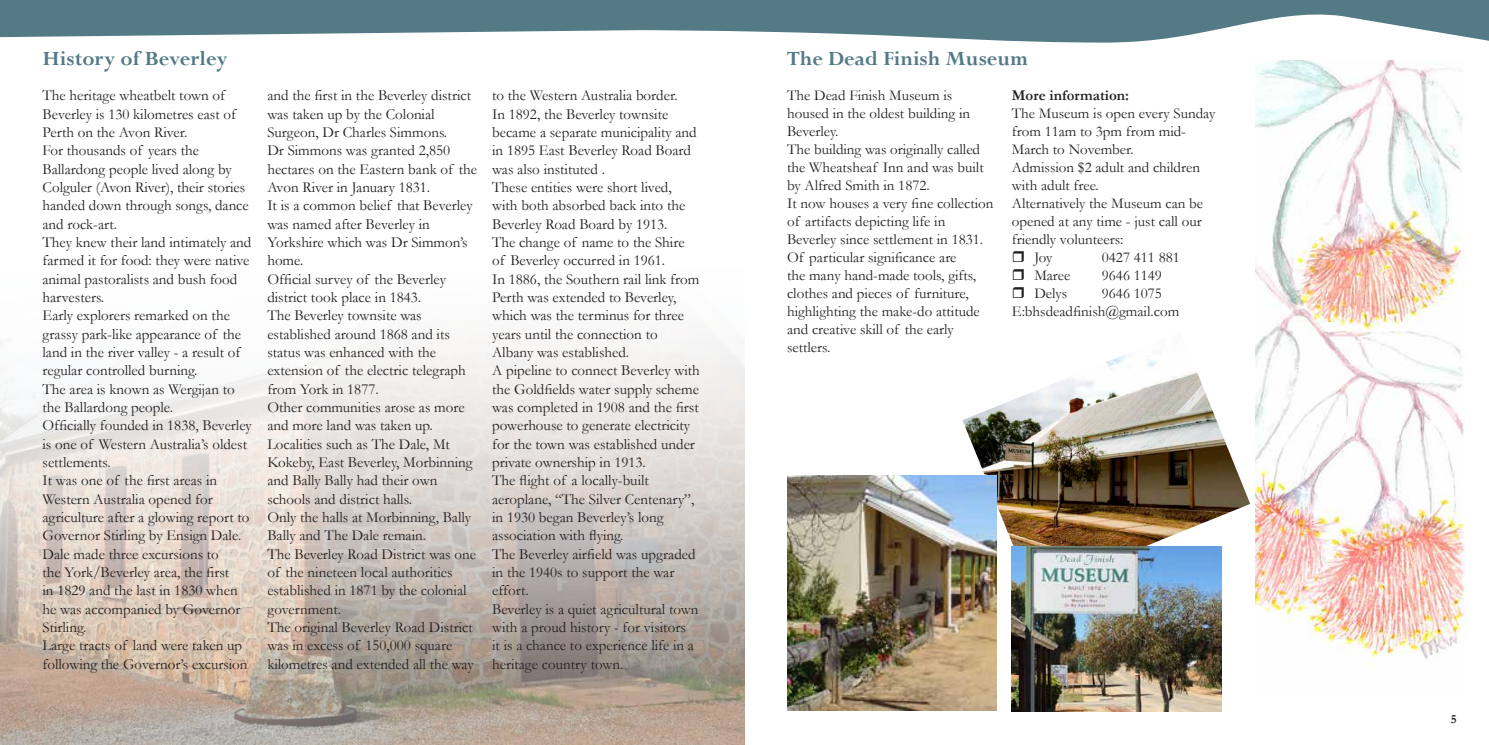
<style>
.page{position:relative;width:1489px;height:745px;background:#fff}
.page>*{position:absolute;margin:0;border:0;box-sizing:border-box;transform-origin:0 0}
.t1{font:700 22.5px "Perpetua";color:#537a85}
.t2{font:15.25px/18.2px "Garamond";color:#231f20}
.t3{font:15px/18px "Garamond";color:#231f20}
.t4{font:700 15px "Garamond";color:#231f20}
.t5{font:700 12.5px "Garamond";color:#231f20}
</style>
<div class="page">
<img style="left:0;top:340px;width:744px;height:404px">
<img style="left:962px;top:354px;width:288px;height:237px">
<img style="left:1255px;top:60px;width:209px;height:599px">
<img style="left:787px;top:475px;width:209px;height:235px">
<img style="left:1011px;top:546px;width:210px;height:164px">
<svg style="left:0;top:0;width:1488px;height:43px;fill:#537a85"></svg>
<h1 class="t1" style="left:43px;top:45px;width:186px">History of Beverley</h1>
<h1 class="t1" style="left:787px;top:45px;width:242px">The Dead Finish Museum</h1>
<p class="t2" style="left:267px;top:86px;width:211px">and the first in the Beverley district was taken up by the Colonial<br>Surgeon, Dr Charles Simmons.<br>Dr Simmons was granted 2,850 hectares on the Eastern bank of the<br>Avon River in January 1831.<br>It is a common belief that Beverley was named after Beverley in<br>Yorkshire which was Dr Simmon’s home.<br>Official survey of the Beverley district took place in 1843.<br>The Beverley townsite was established around 1868 and its status was enhanced with the extension of the electric telegraph from York in 1877.<br>Other communities arose as more and more land was taken up.<br>Localities such as The Dale, Mt<br>Kokeby, East Beverley, Morbinning and Bally Bally had their own schools and district halls.<br>Only the halls at Morbinning, Bally<br>Bally and The Dale remain.<br>The Beverley Road District was one of the nineteen local authorities established in 1871 by the colonial government.<br>The original Beverley Road District was in excess of 150,000 square kilometres and extended all the way</p>
<p class="t2" style="left:492px;top:86px;width:209px">to the Western Australia border.<br>In 1892, the Beverley townsite became a separate municipality and in 1895 East Beverley Road Board was also instituted .<br>These entities were short lived, with both absorbed back into the<br>Beverley Road Board by 1913.<br>The change of name to the Shire of Beverley occurred in 1961.<br>In 1886, the Southern rail link from<br>Perth was extended to Beverley, which was the terminus for three years until the connection to<br>Albany was established.<br>A pipeline to connect Beverley with the Goldfields water supply scheme was completed in 1908 and the first powerhouse to generate electricity for the town was established under private ownership in 1913.<br>The flight of a locally-built aeroplane, “The Silver Centenary”, in 1930 began Beverley’s long association with flying.<br>The Beverley airfield was upgraded in the 1940s to support the war effort.<br>Beverley is a quiet agricultural town with a proud history - for visitors<br>it is a chance to experience life in a heritage country town.</p>
<p class="t2" style="left:43px;top:86px;width:211px">The heritage wheatbelt town of<br>Beverley is 130 kilometres east of<br>Perth on the Avon River.<br>For thousands of years the<br>Ballardong people lived along by<br>Colguler (Avon River), their stories handed down through songs, dance and rock-art.<br>They knew their land intimately and farmed it for food: they were native animal pastoralists and bush food harvesters.<br>Early explorers remarked on the grassy park-like appearance of the land in the river valley - a result of regular controlled burning.<br>The area is known as Wergijan to the Ballardong people.<br>Officially founded in 1838, Beverley is one of Western Australia’s oldest settlements.<br>It was one of the first areas in<br>Western Australia opened for agriculture after a glowing report to<br>Governor Stirling by Ensign Dale.<br>Dale made three excursions to<br>the York/Beverley area, the first<br>in 1829 and the last in 1830 when he was accompanied by Governor<br>Stirling.<br>Large tracts of land were taken up following the Governor’s excursion</p>
<p class="t3" style="left:787px;top:86px;width:208px">The Dead Finish Museum is housed in the oldest building in<br>Beverley.<br>The building was originally called the Wheatsheaf Inn and was built by Alfred Smith in 1872.<br>It now houses a very fine collection of artifacts depicting life in<br>Beverley since settlement in 1831.<br>Of particular significance are<br>the many hand-made tools, gifts, clothes and pieces of furniture, highlighting the make-do attitude and creative skill of the early settlers.</p>
<p class="t4" style="left:1011px;top:85px;width:119px">More information:</p>
<p class="t3" style="left:1011px;top:104px;width:205px">The Museum is open every Sunday</p>
<p class="t3" style="left:1011px;top:122px;width:176px">from 11am to 3pm from mid-</p>
<p class="t3" style="left:1011px;top:140px;width:124px">March to November.</p>
<p class="t3" style="left:1011px;top:158px;width:190px">Admission $2 adult and children</p>
<p class="t3" style="left:1011px;top:176px;width:89px">with adult free.</p>
<p class="t3" style="left:1011px;top:194px;width:193px">Alternatively the Museum can be</p>
<p class="t3" style="left:1011px;top:212px;width:191px">opened at any time - just call our</p>
<p class="t3" style="left:1011px;top:230px;width:113px">friendly volunteers:</p>
<p class="t3" style="left:1034px;top:248px;width:20px">Joy</p>
<p class="t3" style="left:1101px;top:248px;width:79px">0427 411 881</p>
<p class="t3" style="left:1034px;top:266px;width:38px">Maree</p>
<p class="t3" style="left:1101px;top:266px;width:62px">9646 1149</p>
<p class="t3" style="left:1034px;top:284px;width:34px">Delys</p>
<p class="t3" style="left:1011px;top:284px;width:169px;text-indent:90px">9646 1075<br>E:bhsdeadfinish@gmail.com</p>
<p class="t5" style="left:1450px;top:710px;width:7px">5</p>
</div>
